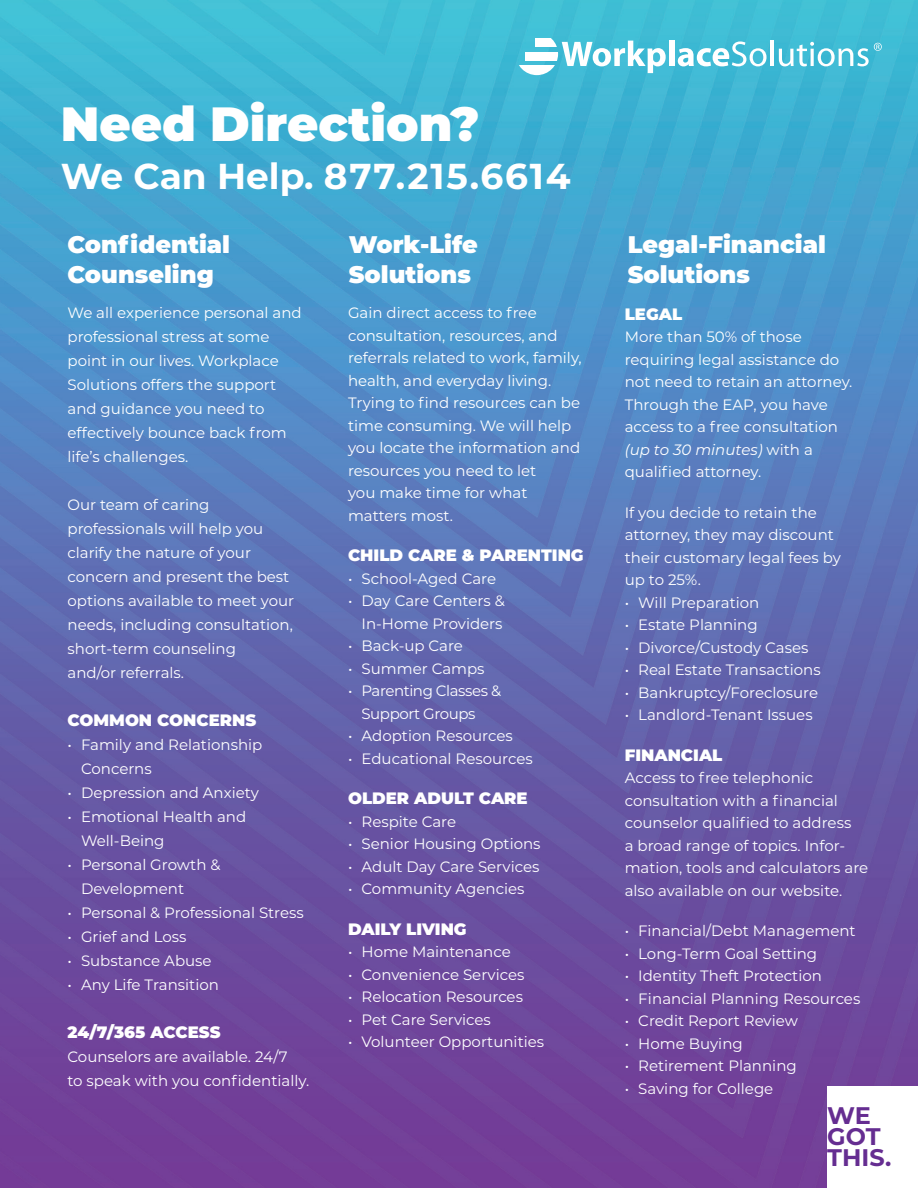
<style>
.page{position:relative;width:918px;height:1188px;background:#fff}
.page>*{position:absolute;margin:0;border:0;box-sizing:border-box;transform-origin:0 0}
.t1{font:900 48px "Montserrat";color:#fff}
.t2{font:700 36px "Montserrat";letter-spacing:.05em;color:#fff}
.t3{font:900 24px/30px "Montserrat";color:#fff}
.t4{font:700 24px "Montserrat";color:#652d91}
.t5{font:900 16.5px "Montserrat";color:#fff}
.t6{font:15px/22.5px "Montserrat";color:#fff}
.t7{font:15px/22.5px "Montserrat";letter-spacing:-.03em;color:#fff}
.s1{font-style:italic}
</style>
<div class="page">
<img style="left:0;top:0;width:918px;height:1188px">
<div style="left:526px;top:52px;width:32px;height:8px;background:#fff"></div>
<svg style="left:517px;top:66px;width:41px;height:9px"></svg>
<svg style="left:536px;top:38px;width:22px;height:8px"></svg>
<svg style="left:562px;top:41px;width:104px;height:32px"></svg>
<div style="left:669px;top:41px;width:6px;height:25px;background:#fff"></div>
<svg style="left:678px;top:41px;width:89px;height:25px"></svg>
<hr style="left:771px;top:41px;width:3px;height:25px;background:#fff">
<svg style="left:779px;top:42px;width:103px;height:24px"></svg>
<div style="left:828px;top:1086px;width:90px;height:102px;background:#fff"></div>
<p class="t1" style="left:61px;top:88px;width:420px">Need Direction?</p>
<p class="t2" style="left:61px;top:150px;width:511px">We Can Help. 877.215.6614</p>
<p class="t3" style="left:68px;top:228px;width:164px">Confidential<br>Counseling</p>
<p class="t3" style="left:349px;top:228px;width:131px">Work-Life<br>Solutions</p>
<p class="t3" style="left:628px;top:228px;width:200px">Legal-Financial<br>Solutions</p>
<p class="t6" style="left:68px;top:300px;width:236px;line-height:24px">We all experience personal and professional stress at some point in our lives. Workplace<br>Solutions offers the support and guidance you need to effectively bounce back from life’s challenges.</p>
<p class="t6" style="left:68px;top:492px;width:228px;line-height:24px">Our team of caring professionals will help you clarify the nature of your concern and present the best options available to meet your needs, including consultation, short-term counseling<br>and/or referrals.</p>
<p class="t5" style="left:68px;top:708px;width:190px">COMMON CONCERNS</p>
<p class="t6" style="left:81px;top:732px;width:183px;line-height:24px;text-indent:-14px">• Family and Relationship<br>Concerns</p>
<p class="t6" style="left:68px;top:781px;width:193px">• Depression and Anxiety</p>
<p class="t6" style="left:81px;top:804px;width:167px;line-height:24px;text-indent:-14px">• Emotional Health and<br>Well-Being</p>
<p class="t6" style="left:81px;top:852px;width:141px;line-height:24px;text-indent:-14px">• Personal Growth &amp;<br>Development</p>
<p class="t6" style="left:68px;top:901px;width:238px">• Personal &amp; Professional Stress</p>
<p class="t6" style="left:68px;top:925px;width:121px">• Grief and Loss</p>
<p class="t6" style="left:68px;top:949px;width:146px">• Substance Abuse</p>
<p class="t6" style="left:68px;top:973px;width:153px">• Any Life Transition</p>
<p class="t5" style="left:68px;top:1020px;width:155px">24/7/365 ACCESS</p>
<p class="t6" style="left:67px;top:1044px;width:243px;line-height:24px">Counselors are available. 24/7<br>to speak with you confidentially.</p>
<p class="t6" style="left:348px;top:301px;width:235px">Gain direct access to free consultation, resources, and referrals related to work, family, health, and everyday living.<br>Trying to find resources can be time consuming. We will help you locate the information and resources you need to let<br>you make time for what matters most.</p>
<p class="t5" style="left:348px;top:543px;width:237px">CHILD CARE &amp; PARENTING</p>
<p class="t6" style="left:348px;top:567px;width:150px">• School-Aged Care</p>
<p class="t6" style="left:348px;top:589px;width:158px;text-align:right">• Day Care Centers &amp;<br>In-Home Providers</p>
<p class="t6" style="left:348px;top:634px;width:117px">• Back-up Care</p>
<p class="t6" style="left:348px;top:657px;width:138px">• Summer Camps</p>
<p class="t7" style="left:362px;top:679px;width:141px;text-indent:-14px">• Parenting Classes &amp;<br>Support Groups</p>
<p class="t6" style="left:348px;top:724px;width:166px">• Adoption Resources</p>
<p class="t6" style="left:348px;top:747px;width:186px">• Educational Resources</p>
<p class="t5" style="left:348px;top:786px;width:181px">OLDER ADULT CARE</p>
<p class="t6" style="left:348px;top:810px;width:110px">• Respite Care</p>
<p class="t6" style="left:348px;top:832px;width:194px">• Senior Housing Options</p>
<p class="t6" style="left:348px;top:855px;width:193px">• Adult Day Care Services</p>
<p class="t6" style="left:348px;top:877px;width:178px">• Community Agencies</p>
<p class="t5" style="left:348px;top:917px;width:120px">DAILY LIVING</p>
<p class="t6" style="left:348px;top:940px;width:164px">• Home Maintenance</p>
<p class="t6" style="left:348px;top:963px;width:178px">• Convenience Services</p>
<p class="t6" style="left:348px;top:985px;width:177px">• Relocation Resources</p>
<p class="t6" style="left:348px;top:1008px;width:144px">• Pet Care Services</p>
<p class="t6" style="left:348px;top:1030px;width:198px">• Volunteer Opportunities</p>
<p class="t5" style="left:625px;top:301px;width:59px">LEGAL</p>
<p class="t6" style="left:625px;top:325px;width:229px">More than 50% of those requiring legal assistance do not need to retain an attorney.<br>Through the EAP, you have access to a free consultation <span class="s1">(up to 30 minutes)</span> with a qualified attorney.</p>
<p class="t6" style="left:625px;top:501px;width:218px">If you decide to retain the attorney, they may discount their customary legal fees by up to 25%.</p>
<p class="t6" style="left:625px;top:591px;width:136px">• Will Preparation</p>
<p class="t6" style="left:625px;top:613px;width:134px">• Estate Planning</p>
<p class="t6" style="left:625px;top:636px;width:185px">• Divorce/Custody Cases</p>
<p class="t6" style="left:625px;top:658px;width:198px">• Real Estate Transactions</p>
<p class="t6" style="left:625px;top:681px;width:195px">• Bankruptcy/Foreclosure</p>
<p class="t6" style="left:625px;top:703px;width:189px">• Landlord-Tenant Issues</p>
<p class="t5" style="left:625px;top:742px;width:99px">FINANCIAL</p>
<p class="t6" style="left:625px;top:766px;width:245px">Access to free telephonic consultation with a financial counselor qualified to address<br>a broad range of topics. Infor&shy;mation, tools and calculators are also available on our website.</p>
<p class="t6" style="left:625px;top:919px;width:232px">• Financial/Debt Management</p>
<p class="t6" style="left:625px;top:942px;width:194px">• Long-Term Goal Setting</p>
<p class="t6" style="left:625px;top:964px;width:199px">• Identity Theft Protection</p>
<p class="t6" style="left:625px;top:987px;width:237px">• Financial Planning Resources</p>
<p class="t6" style="left:625px;top:1009px;width:175px">• Credit Report Review</p>
<p class="t6" style="left:625px;top:1032px;width:120px">• Home Buying</p>
<p class="t6" style="left:625px;top:1054px;width:174px">• Retirement Planning</p>
<p class="t6" style="left:625px;top:1077px;width:150px">• Saving for College</p>
<p class="t4" style="left:827px;top:1098px;width:45px">WE</p>
<p class="t4" style="left:827px;top:1119px;width:55px">GOT</p>
<p class="t4" style="left:827px;top:1140px;width:66px">THIS.</p>
</div>
